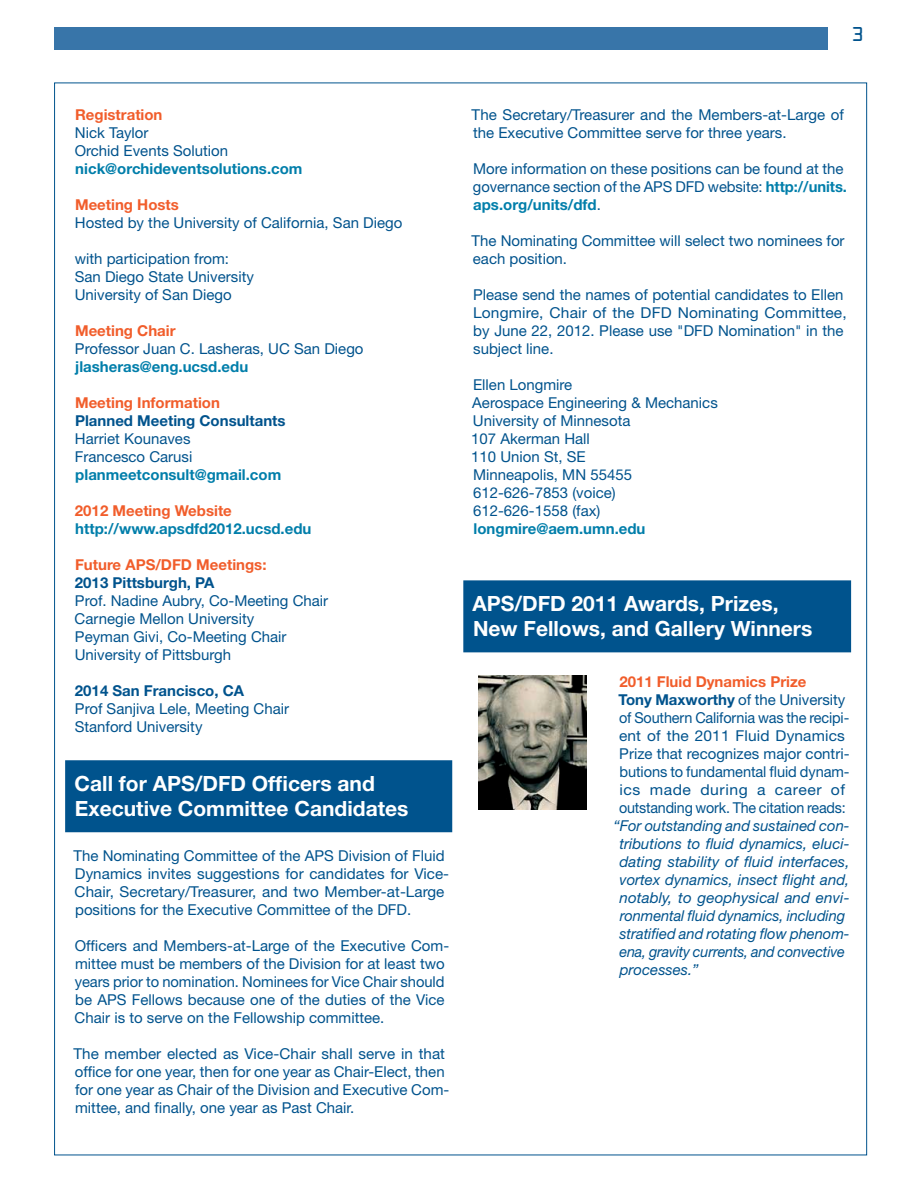
<style>
.page{position:relative;width:918px;height:1188px;background:#fff}
.page>*{position:absolute;margin:0;border:0;box-sizing:border-box;transform-origin:0 0}
.Big_Heads{font:700 21px/25.2px "Helvetica Neue";color:#fff}
.Headline{font:18px "OCRA Alternate";color:#00538d}
.NEW_TEXT_2009{font:15px/18px "Helvetica Neue";color:#00538d}
.NEW_TEXT_2009-2{font:italic 15px "Helvetica Neue";color:#00538d}
.NEW_TEXT_2009-3{font:700 15px "Helvetica Neue";color:#007eaa}
.NEW_TEXT_2009-4{font:700 15px "Helvetica Neue";color:#f15d2b}
.NEW_TEXT_2009-5{font:700 15px "Helvetica Neue";color:#00538d}
.NEW_TEXT_2009-6{font:15px "Helvetica Neue";color:#00538d;scale:.96 1}
.NEW_TEXT_2009-7{font:15px "Helvetica Neue";color:#00538d;scale:.95 1}
.NEW_TEXT_2009-8{font:italic 15px "Helvetica Neue";color:#00538d;scale:.96 1}
.NEW_TEXT_2009-9{font:15px "Helvetica Neue";letter-spacing:.035em;color:#00538d;scale:1.05 1}
.s1{font-weight:700;color:#007eaa}
.s2{font-weight:700}
</style>
<div class="page">
<div style="left:54px;top:83px;width:813px;height:1072px;background:#fff;border:1px solid #00538d"></div>
<div style="left:54px;top:27px;width:774px;height:23px;background:#3875a9"></div>
<div style="left:463px;top:580px;width:388px;height:72px;background:#00538d"></div>
<img style="left:478px;top:675px;width:108px;height:135px">
<div style="left:65px;top:760px;width:387px;height:72px;background:#00538d"></div>
<p class="Headline" style="left:851px;top:26px;width:14px">3</p>
<p class="NEW_TEXT_2009-4" style="left:75px;top:105px;width:89px">Registration</p>
<p class="NEW_TEXT_2009" style="left:75px;top:123px;width:75px">Nick Taylor</p>
<p class="NEW_TEXT_2009" style="left:75px;top:141px;width:155px">Orchid Events Solution</p>
<p class="NEW_TEXT_2009-3" style="left:75px;top:159px;width:229px">nick@orchideventsolutions.com</p>
<p class="NEW_TEXT_2009-4" style="left:75px;top:195px;width:105px">Meeting Hosts</p>
<p class="NEW_TEXT_2009" style="left:75px;top:213px;width:329px">Hosted by the University of California, San Diego</p>
<p class="NEW_TEXT_2009" style="left:75px;top:249px;width:156px">with participation from:</p>
<p class="NEW_TEXT_2009" style="left:75px;top:267px;width:181px">San Diego State University</p>
<p class="NEW_TEXT_2009" style="left:75px;top:285px;width:158px">University of San Diego</p>
<p class="NEW_TEXT_2009-4" style="left:75px;top:321px;width:102px">Meeting Chair</p>
<p class="NEW_TEXT_2009" style="left:75px;top:339px;width:290px">Professor Juan C. Lasheras, UC San Diego</p>
<p class="NEW_TEXT_2009-3" style="left:75px;top:357px;width:175px">jlasheras@eng.ucsd.edu</p>
<p class="NEW_TEXT_2009-4" style="left:75px;top:393px;width:146px">Meeting Information</p>
<p class="NEW_TEXT_2009-5" style="left:75px;top:411px;width:212px">Planned Meeting Consultants</p>
<p class="NEW_TEXT_2009" style="left:75px;top:429px;width:117px">Harriet Kounaves</p>
<p class="NEW_TEXT_2009" style="left:75px;top:447px;width:119px">Francesco Carusi</p>
<p class="NEW_TEXT_2009-3" style="left:75px;top:465px;width:208px">planmeetconsult@gmail.com</p>
<p class="NEW_TEXT_2009-4" style="left:75px;top:501px;width:158px">2012 Meeting Website</p>
<p class="NEW_TEXT_2009-3" style="left:75px;top:519px;width:238px">http://www.apsdfd2012.ucsd.edu</p>
<p class="NEW_TEXT_2009-4" style="left:75px;top:555px;width:193px">Future APS/DFD Meetings:</p>
<p class="NEW_TEXT_2009-5" style="left:75px;top:573px;width:141px">2013 Pittsburgh, PA</p>
<p class="NEW_TEXT_2009" style="left:75px;top:591px;width:255px">Prof. Nadine Aubry, Co-Meeting Chair</p>
<p class="NEW_TEXT_2009" style="left:75px;top:609px;width:181px">Carnegie Mellon University</p>
<p class="NEW_TEXT_2009" style="left:75px;top:627px;width:213px">Peyman Givi, Co-Meeting Chair</p>
<p class="NEW_TEXT_2009" style="left:75px;top:645px;width:158px">University of Pittsburgh</p>
<p class="NEW_TEXT_2009-5" style="left:75px;top:681px;width:171px">2014 San Francisco, CA</p>
<p class="NEW_TEXT_2009" style="left:75px;top:699px;width:216px">Prof Sanjiva Lele, Meeting Chair</p>
<p class="NEW_TEXT_2009" style="left:75px;top:717px;width:129px">Stanford University</p>
<p class="Big_Heads" style="left:75px;top:770px;width:335px">Call for APS/DFD Officers and<br>Executive Committee Candidates</p>
<p class="NEW_TEXT_2009" style="left:73px;top:846px;width:377px">The Nominating Committee of the APS Division of Fluid Dynamics invites suggestions for candidates for Vice-Chair, Secretary/Treasurer, and two Member-at-Large positions for the Executive Committee of the DFD.</p>
<p class="NEW_TEXT_2009" style="left:75px;top:936px;width:376px">Officers and Members-at-Large of the Executive Com&shy;mittee must be members of the Division for at least two years prior to nomination. Nominees for Vice Chair should be APS Fellows because one of the duties of the Vice Chair is to serve on the Fellowship committee.</p>
<p class="NEW_TEXT_2009" style="left:73px;top:1044px;width:377px">The member elected as Vice-Chair shall serve in that office for one year, then for one year as Chair-Elect, then for one year as Chair of the Division and Executive Com&shy;mittee, and finally, one year as Past Chair.</p>
<p class="NEW_TEXT_2009" style="left:472px;top:105px;width:374px">The Secretary/Treasurer and the Members-at-Large of the Executive Committee serve for three years.</p>
<p class="NEW_TEXT_2009" style="left:473px;top:159px;width:376px">More information on these positions can be found at the governance section of the APS DFD website: <span class="s1">http://units. aps.org/units/dfd</span>.</p>
<p class="NEW_TEXT_2009" style="left:472px;top:231px;width:374px">The Nominating Committee will select two nominees for each position.</p>
<p class="NEW_TEXT_2009" style="left:473px;top:285px;width:375px">Please send the names of potential candidates to Ellen Longmire, Chair of the DFD Nominating Committee, by June 22, 2012. Please use "DFD Nomination" in the subject line.</p>
<p class="NEW_TEXT_2009" style="left:473px;top:375px;width:101px">Ellen Longmire</p>
<p class="NEW_TEXT_2009" style="left:472px;top:393px;width:247px">Aerospace Engineering &amp; Mechanics</p>
<p class="NEW_TEXT_2009" style="left:473px;top:411px;width:159px">University of Minnesota</p>
<p class="NEW_TEXT_2009" style="left:471px;top:429px;width:120px">107 Akerman Hall</p>
<p class="NEW_TEXT_2009" style="left:471px;top:447px;width:116px">110 Union St, SE</p>
<p class="NEW_TEXT_2009" style="left:473px;top:465px;width:160px">Minneapolis, MN 55455</p>
<p class="NEW_TEXT_2009" style="left:473px;top:483px;width:144px">612-626-7853 (voice)</p>
<p class="NEW_TEXT_2009" style="left:473px;top:501px;width:129px">612-626-1558 (fax)</p>
<p class="NEW_TEXT_2009-3" style="left:474px;top:519px;width:173px">longmire@aem.umn.edu</p>
<p class="Big_Heads" style="left:472px;top:590px;width:342px">APS/DFD 2011 Awards, Prizes,<br>New Fellows, and Gallery Winners</p>
<p class="NEW_TEXT_2009-4" style="left:619px;top:672px;width:189px">2011 Fluid Dynamics Prize</p>
<p class="NEW_TEXT_2009" style="left:619px;top:690px;width:228px"><span class="s2">Tony Maxworthy</span> of the University</p>
<p class="NEW_TEXT_2009-6" style="left:619px;top:708px;width:241px">of Southern California was the recipi-</p>
<p class="NEW_TEXT_2009" style="left:619px;top:726px;width:227px">ent of the 2011 Fluid Dynamics</p>
<p class="NEW_TEXT_2009" style="left:619px;top:744px;width:232px">Prize that recognizes major contri-</p>
<p class="NEW_TEXT_2009" style="left:619px;top:762px;width:231px">butions to fundamental fluid dynam-</p>
<p class="NEW_TEXT_2009-9" style="left:619px;top:780px;width:217px">ics made during a career of</p>
<p class="NEW_TEXT_2009-7" style="left:619px;top:798px;width:240px">outstanding work. The citation reads:</p>
<p class="NEW_TEXT_2009-2" style="left:613px;top:816px;width:238px">“For outstanding and sustained con-</p>
<p class="NEW_TEXT_2009-2" style="left:619px;top:834px;width:232px">tributions to fluid dynamics, eluci-</p>
<p class="NEW_TEXT_2009-2" style="left:619px;top:852px;width:232px">dating stability of fluid interfaces,</p>
<p class="NEW_TEXT_2009-2" style="left:619px;top:870px;width:232px">vortex dynamics, insect flight and,</p>
<p class="NEW_TEXT_2009-2" style="left:620px;top:888px;width:232px">notably, to geophysical and envi-</p>
<p class="NEW_TEXT_2009-2" style="left:620px;top:906px;width:227px">ronmental fluid dynamics, including</p>
<p class="NEW_TEXT_2009-2" style="left:620px;top:924px;width:231px">stratified and rotating flow phenom-</p>
<p class="NEW_TEXT_2009-8" style="left:620px;top:942px;width:236px">ena, gravity currents, and convective</p>
<p class="NEW_TEXT_2009-2" style="left:620px;top:960px;width:80px">processes.”</p>
</div>
